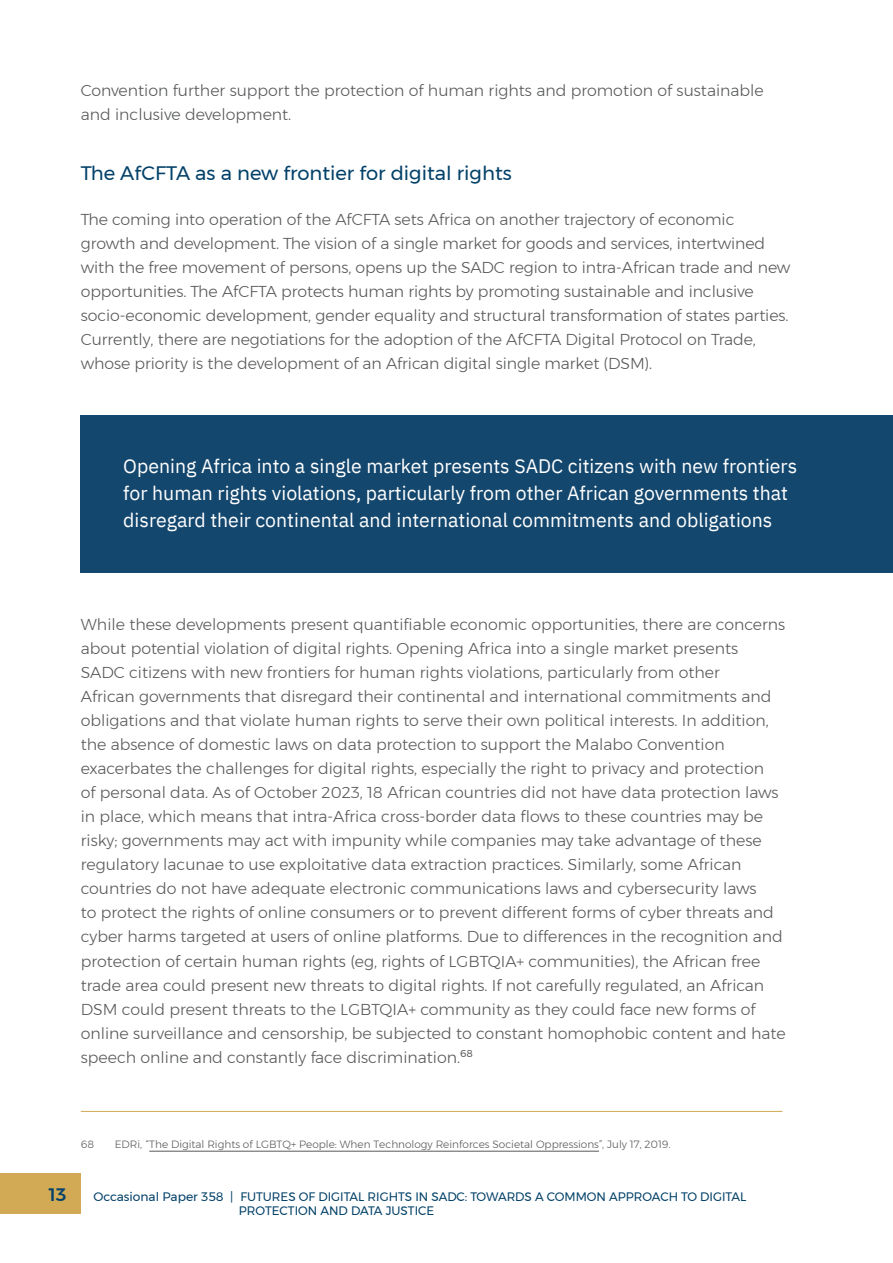
<style>
.page{position:relative;width:893px;height:1263px;background:#fff}
.page>*{position:absolute;margin:0;border:0;box-sizing:border-box;transform-origin:0 0}
.t1{font:19.5px/27px "IBM Plex Sans";color:#fff}
.t2{font:19.5px "Montserrat";color:#034169}
.t3{font:500 18px "Montserrat";color:#034169}
.t4{font:300 15.75px/24px "Montserrat";color:#58595b}
.t5{font:12.3px/14.7px "Montserrat";color:#034169}
.t6{font:300 10.5px "Montserrat";color:#58595b}
</style>
<div class="page">
<div style="left:0;top:1172px;width:81px;height:41px;background:#d2aa56"></div>
<hr style="left:81px;top:1111px;width:701px;height:1px;background:#d2aa56">
<hr style="left:149px;top:1151px;width:450px;height:1px;background:#58595b">
<div style="left:81px;top:415px;width:812px;height:157px;background:#14476e"></div>
<p class="t4" style="left:81px;top:78px;width:684px">Convention further support the protection of human rights and promotion of sustainable and inclusive development.</p>
<p class="t2" style="left:81px;top:158px;width:432px">The AfCFTA as a new frontier for digital rights</p>
<p class="t4" style="left:81px;top:207px;width:711px">The coming into operation of the AfCFTA sets Africa on another trajectory of economic growth and development. The vision of a single market for goods and services, intertwined with the free movement of persons, opens up the SADC region to intra-African trade and new opportunities. The AfCFTA protects human rights by promoting sustainable and inclusive socio-economic development, gender equality and structural transformation of states parties.<br>Currently, there are negotiations for the adoption of the AfCFTA Digital Protocol on Trade, whose priority is the development of an African digital single market (DSM).</p>
<p class="t1" style="left:123px;top:450px;width:675px">Opening Africa into a single market presents SADC citizens with new frontiers for human rights violations, particularly from other African governments that disregard their continental and international commitments and obligations</p>
<p class="t4" style="left:81px;top:613px;width:706px">While these developments present quantifiable economic opportunities, there are concerns about potential violation of digital rights. Opening Africa into a single market presents SADC citizens with new frontiers for human rights violations, particularly from other<br>African governments that disregard their continental and international commitments and obligations and that violate human rights to serve their own political interests. In addition, the absence of domestic laws on data protection to support the Malabo Convention exacerbates the challenges for digital rights, especially the right to privacy and protection<br>of personal data. As of October 2023, 18 African countries did not have data protection laws in place, which means that intra-Africa cross-border data flows to these countries may be risky; governments may act with impunity while companies may take advantage of these regulatory lacunae to use exploitative data extraction practices. Similarly, some African countries do not have adequate electronic communications laws and cybersecurity laws<br>to protect the rights of online consumers or to prevent different forms of cyber threats and cyber harms targeted at users of online platforms. Due to differences in the recognition and protection of certain human rights (eg, rights of LGBTQIA+ communities), the African free trade area could present new threats to digital rights. If not carefully regulated, an African DSM could present threats to the LGBTQIA+ community as they could face new forms of online surveillance and censorship, be subjected to constant homophobic content and hate speech online and constantly face discrimination.<sup>68</sup></p>
<p class="t6" style="left:81px;top:1136px;width:15px">68</p>
<p class="t6" style="left:115px;top:1136px;width:557px">EDRi, “The Digital Rights of LGBTQ+ People: When Technology Reinforces Societal Oppressions”, July 17, 2019.</p>
<p class="t3" style="left:49px;top:1181px;width:19px">13</p>
<p class="t5" style="left:239px;top:1189px;width:509px;text-indent:-145px">Occasional Paper 358 | FUTURES OF DIGITAL RIGHTS IN SADC: TOWARDS A COMMON APPROACH TO DIGITAL<br>PROTECTION AND DATA JUSTICE</p>
</div>
